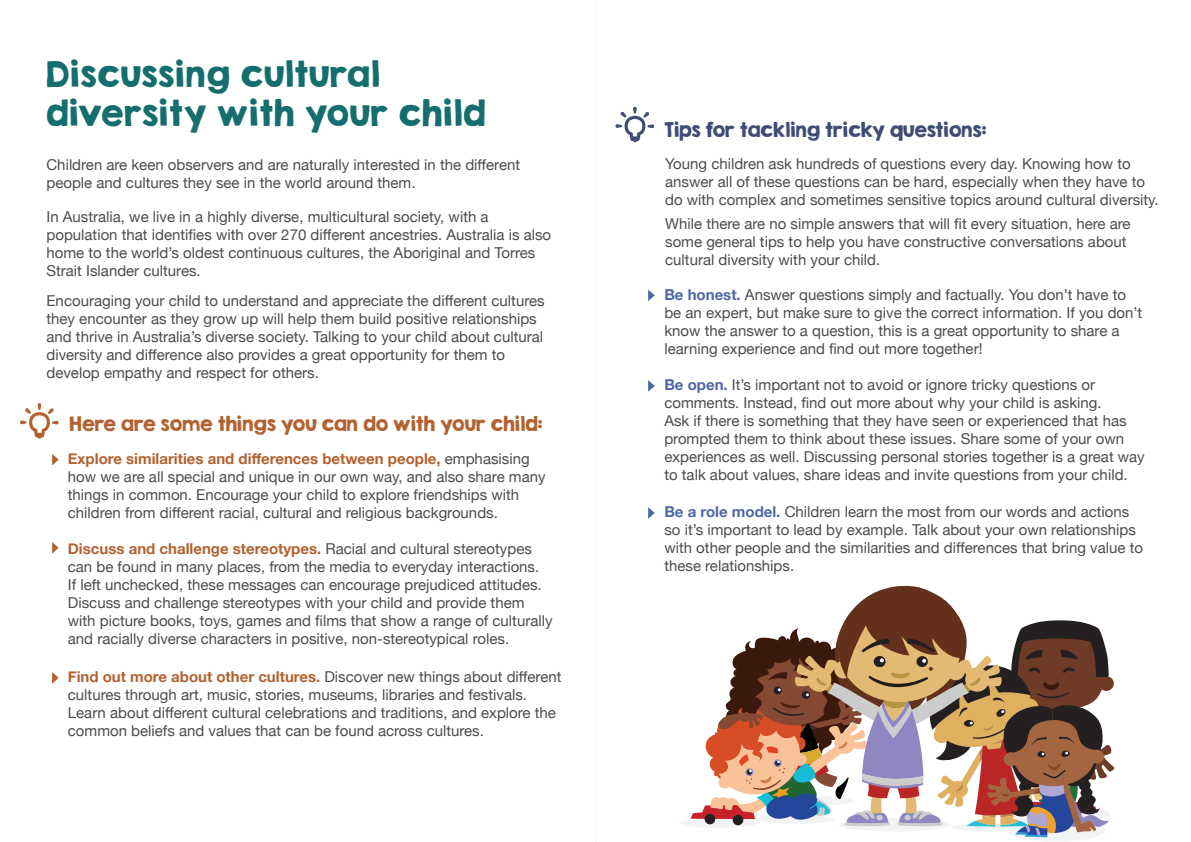
<style>
.page{position:relative;width:1191px;height:842px;background:#fff}
.page>*{position:absolute;margin:0;border:0;box-sizing:border-box;transform-origin:0 0}
.t1{font:32px/38.4px "KG Second Chances Solid";letter-spacing:.025em;color:#136e6d}
.t2{font:18px "KG Second Chances Solid";color:#b26231}
.t3{font:18px "KG Second Chances Solid";color:#3e4d76}
.t4{font:15px/18px "Helvetica Neue";color:#4b4c4d}
.s1{font-weight:700;color:#4e66a6}
.s2{font-weight:700;color:#b26231}
</style>
<div class="page">
<svg style="left:648px;top:290px;width:6px;height:11px"></svg>
<svg style="left:52px;top:454px;width:7px;height:11px"></svg>
<svg style="left:52px;top:542px;width:7px;height:12px"></svg>
<svg style="left:52px;top:672px;width:7px;height:12px"></svg>
<svg style="left:648px;top:380px;width:6px;height:12px"></svg>
<svg style="left:648px;top:507px;width:6px;height:12px"></svg>
<svg style="left:20px;top:403px;width:39px;height:36px"></svg>
<svg style="left:615px;top:107px;width:39px;height:35px"></svg>
<div style="left:679px;top:818px;width:78px;height:10px;background:#f2f3f4;border-radius:50%"></div>
<svg style="left:690px;top:585px;width:424px;height:256px"></svg>
<svg style="left:595px;top:0;width:1px;height:842px"></svg>
<p class="t1" style="left:46px;top:55px;width:440px">Discussing cultural diversity with your child</p>
<p class="t3" style="left:664px;top:118px;width:324px">Tips for tackling tricky questions:</p>
<p class="t4" style="left:46px;top:156px;width:475px">Children are keen observers and are naturally interested in the different people and cultures they see in the world around them.</p>
<p class="t4" style="left:665px;top:155px;width:495px">Young children ask hundreds of questions every day. Knowing how to answer all of these questions can be hard, especially when they have to do with complex and sometimes sensitive topics around cultural diversity.</p>
<p class="t4" style="left:665px;top:215px;width:467px">While there are no simple answers that will fit every situation, here are some general tips to help you have constructive conversations about cultural diversity with your child.</p>
<p class="t4" style="left:46px;top:208px;width:506px">In Australia, we live in a highly diverse, multicultural society, with a population that identifies with over 270 different ancestries. Australia is also home to the world’s oldest continuous cultures, the Aboriginal and Torres Strait Islander cultures.</p>
<p class="t4" style="left:46px;top:292px;width:499px">Encouraging your child to understand and appreciate the different cultures they encounter as they grow up will help them build positive relationships and thrive in Australia’s diverse society. Talking to your child about cultural diversity and difference also provides a great opportunity for them to develop empathy and respect for others.</p>
<p class="t4" style="left:664px;top:286px;width:479px"><span class="s1">Be honest.</span> Answer questions simply and factually. You don’t have to be an expert, but make sure to give the correct information. If you don’t know the answer to a question, this is a great opportunity to share a learning experience and find out more together!</p>
<p class="t4" style="left:664px;top:376px;width:482px"><span class="s1">Be open.</span> It’s important not to avoid or ignore tricky questions or comments. Instead, find out more about why your child is asking.<br>Ask if there is something that they have seen or experienced that has prompted them to think about these issues. Share some of your own experiences as well. Discussing personal stories together is a great way to talk about values, share ideas and invite questions from your child.</p>
<p class="t2" style="left:69px;top:413px;width:474px">Here are some things you can do with your child:</p>
<p class="t4" style="left:68px;top:451px;width:479px"><span class="s2">Explore similarities and differences between people,</span> emphasising how we are all special and unique in our own way, and also share many things in common. Encourage your child to explore friendships with children from different racial, cultural and religious backgrounds.</p>
<p class="t4" style="left:68px;top:541px;width:486px"><span class="s2">Discuss and challenge stereotypes.</span> Racial and cultural stereotypes can be found in many places, from the media to everyday interactions.<br>If left unchecked, these messages can encourage prejudiced attitudes.<br>Discuss and challenge stereotypes with your child and provide them with picture books, toys, games and films that show a range of culturally and racially diverse characters in positive, non-stereotypical roles.</p>
<p class="t4" style="left:664px;top:504px;width:480px"><span class="s1">Be a role model.</span> Children learn the most from our words and actions so it’s important to lead by example. Talk about your own relationships with other people and the similarities and differences that bring value to these relationships.</p>
<p class="t4" style="left:68px;top:669px;width:495px"><span class="s2">Find out more about other cultures.</span> Discover new things about different cultures through art, music, stories, museums, libraries and festivals.<br>Learn about different cultural celebrations and traditions, and explore the common beliefs and values that can be found across cultures.</p>
</div>
